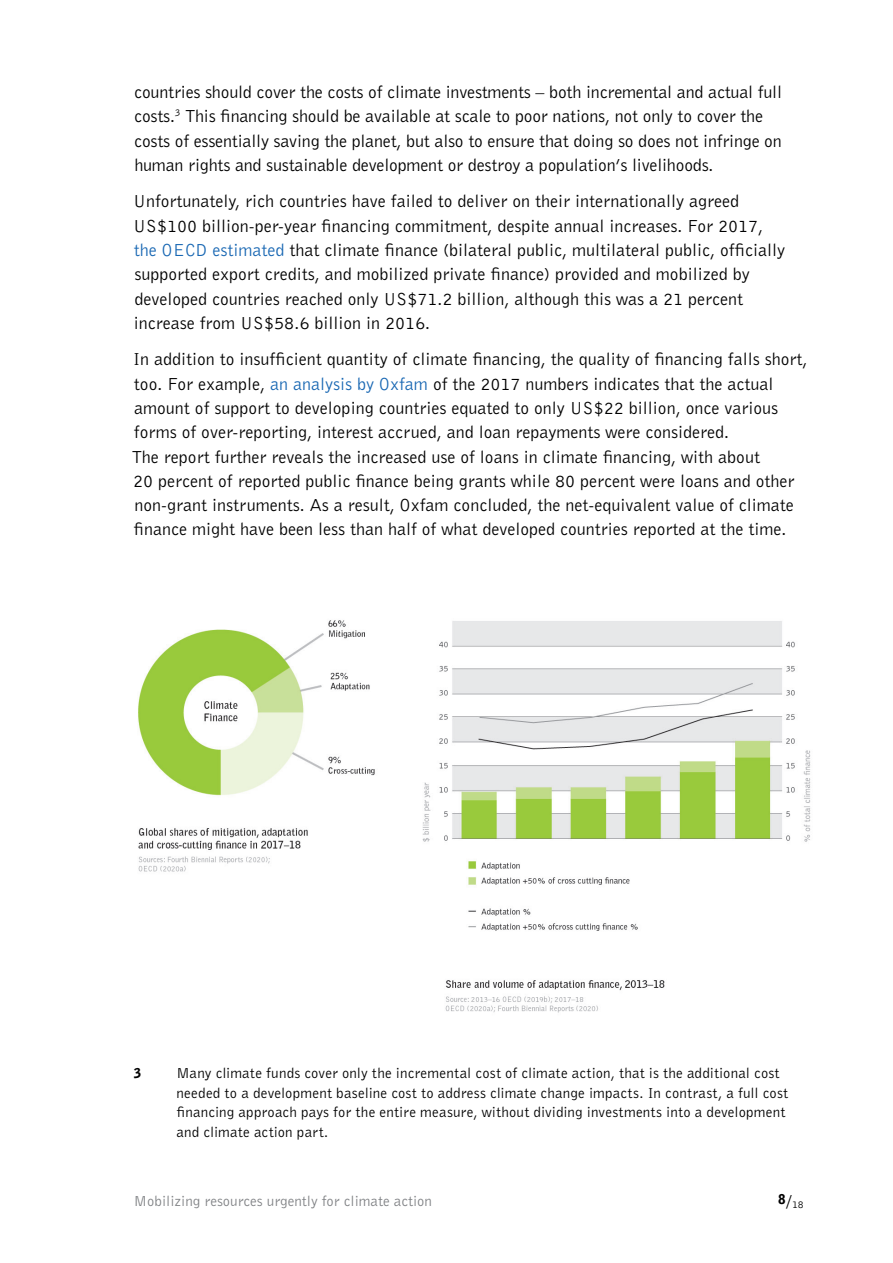
<style>
.page{position:relative;width:893px;height:1263px;background:#fff}
.page>*{position:absolute;margin:0;border:0;box-sizing:border-box;transform-origin:0 0}
.t1{font:18px/24.3px "Bell Gothic BT";color:#000001}
.t2{font:15px/19.5px "Bell Gothic BT";letter-spacing:.015em;color:#000001}
.t3{font:15px "Bell Gothic BT";color:#808285}
.t4{font:900 13.5px "Bell Gothic BT";color:#000001}
.t5{font:10.5px "Bell Gothic BT";color:#000001}
.s1{color:#1867b3}
.s2{font-size:18px}
</style>
<div class="page">
<img style="left:138px;top:620px;width:237px;height:252px">
<img style="left:422px;top:621px;width:389px;height:392px">
<p class="t1" style="left:134px;top:79px;width:649px">countries should cover the costs of climate investments – both incremental and actual full costs.<sup>3</sup> This financing should be available at scale to poor nations, not only to cover the costs of essentially saving the planet, but also to ensure that doing so does not infringe on human rights and sustainable development or destroy a population’s livelihoods.</p>
<p class="t1" style="left:133px;top:189px;width:654px">Unfortunately, rich countries have failed to deliver on their internationally agreed US$100 billion-per-year financing commitment, despite annual increases. For 2017, <span class="s1">the OECD estimated</span> that climate finance (bilateral public, multilateral public, officially supported export credits, and mobilized private finance) provided and mobilized by developed countries reached only US$71.2 billion, although this was a 21 percent increase from US$58.6 billion in 2016.</p>
<p class="t1" style="left:132px;top:347px;width:677px">In addition to insufficient quantity of climate financing, the quality of financing falls short, too. For example, <span class="s1">an analysis by Oxfam</span> of the 2017 numbers indicates that the actual amount of support to developing countries equated to only US$22 billion, once various forms of over-reporting, interest accrued, and loan repayments were considered.<br>The report further reveals the increased use of loans in climate financing, with about<br>20 percent of reported public finance being grants while 80 percent were loans and other non-grant instruments. As a result, Oxfam concluded, the net-equivalent value of climate finance might have been less than half of what developed countries reported at the time.</p>
<p class="t4" style="left:134px;top:1065px;width:9px">3</p>
<p class="t2" style="left:176px;top:1063px;width:613px">Many climate funds cover only the incremental cost of climate action, that is the additional cost needed to a development baseline cost to address climate change impacts. In contrast, a full cost financing approach pays for the entire measure, without dividing investments into a development and climate action part.</p>
<p class="t3" style="left:134px;top:1191px;width:300px">Mobilizing resources urgently for climate action</p>
<p class="t5" style="left:778px;top:1198px;width:27px"><sup>8</sup><span class="s2">/</span>18</p>
</div>
